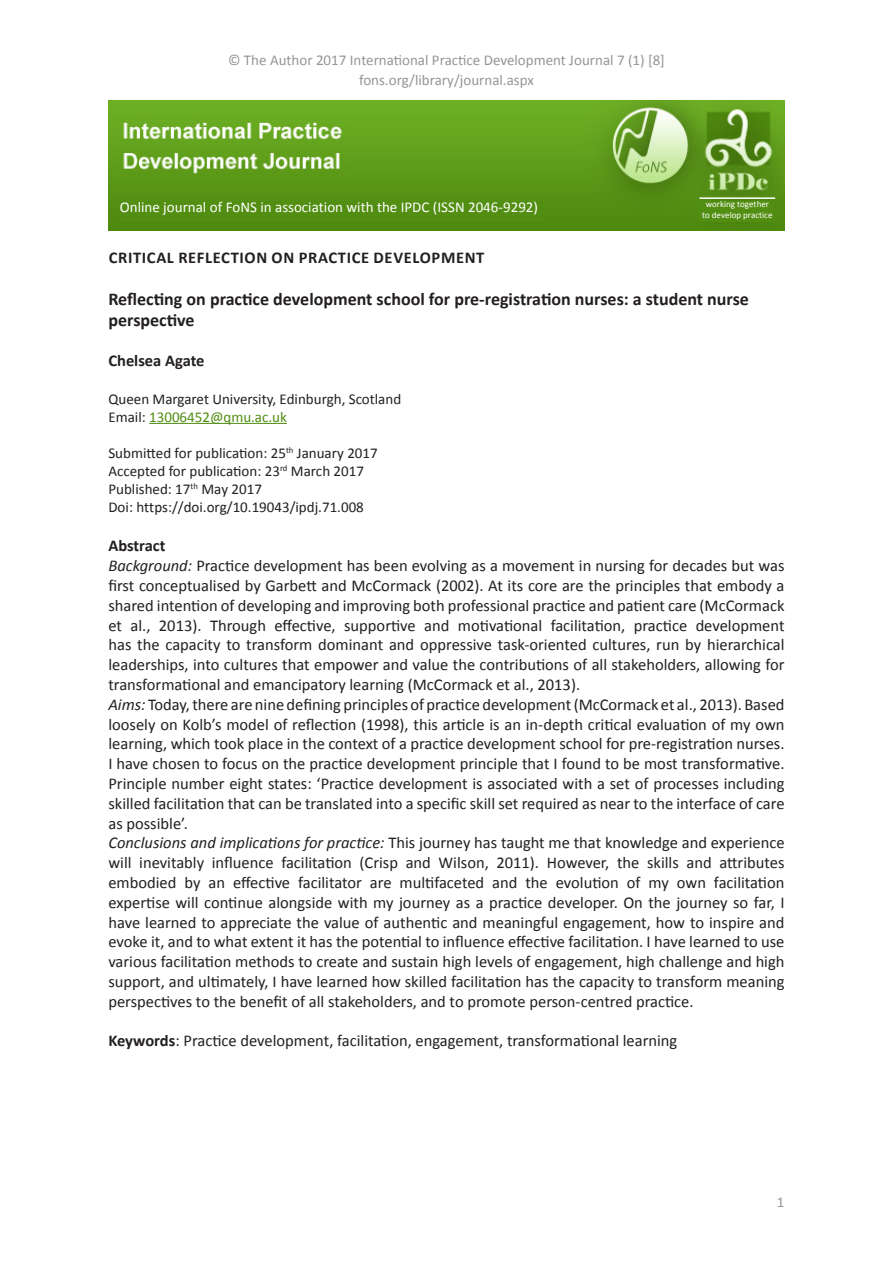
<style>
.page{position:relative;width:893px;height:1263px;background:#fff}
.page>*{position:absolute;margin:0;border:0;box-sizing:border-box;transform-origin:0 0}
.Paper_Title{font:700 18px/21.6px "Calibri";color:#231f20}
.Body{font:16.5px/19.8px "Calibri";color:#231f20;text-align:justify}
.PAPER_TYPE{font:700 16.5px "Calibri";letter-spacing:.04em;color:#231f20}
.Author_Name{font:700 16.5px "Calibri";color:#231f20}
.Xhead_1{font:700 16.5px "Calibri";color:#231f20}
.Submit_accept{font:15px/18px "Calibri";color:#231f20}
.Page_number{font:15px "Calibri";color:#939598}
.t1{font:15px "Calibri";color:#fff}
.Workplace{font:15px "Calibri";color:#231f20}
.Workplace-2{font:15px "Calibri";color:#508c11}
.t2{font:9px/10.5px "Calibri";color:#fff;text-align:center}
.s1{color:#231f20}
.s2{font-style:italic}
.s3{font-weight:700}
</style>
<div class="page">
<hr style="left:149px;top:423px;width:138px;height:1px;background:#508c11">
<img style="left:108px;top:101px;width:676px;height:129px">
<div style="left:699px;top:201px;width:76px;height:21px;background:#528e12"></div>
<hr style="left:699px;top:197px;width:76px;height:2px;background:#fff">
<div style="left:120px;top:201px;width:422px;height:21px;background:#528e12"></div>
<p class="Page_number" style="left:228px;top:51px;width:438px">© The Author 2017 International Practice Development Journal 7 (1) [8]</p>
<p class="Page_number" style="left:359px;top:71px;width:176px">fons.org/library/journal.aspx</p>
<p class="t1" style="left:120px;top:198px;width:420px">Online journal of FoNS in association with the IPDC (ISSN 2046-9292)</p>
<p class="t2" style="left:702px;top:199px;width:72px">working together to develop practice</p>
<p class="PAPER_TYPE" style="left:109px;top:247px;width:377px">CRITICAL REFLECTION ON PRACTICE DEVELOPMENT</p>
<p class="Paper_Title" style="left:108px;top:288px;width:642px">Reflecting on practice development school for pre-registration nurses: a student nurse perspective</p>
<p class="Author_Name" style="left:108px;top:350px;width:98px">Chelsea Agate</p>
<p class="Workplace" style="left:108px;top:389px;width:294px">Queen Margaret University, Edinburgh, Scotland</p>
<p class="Workplace-2" style="left:108px;top:407px;width:180px"><span class="s1">Email:</span> 13006452@qmu.ac.uk</p>
<p class="Submit_accept" style="left:108px;top:444px;width:271px">Submitted for publication: 25<sup>th</sup> January 2017<br>Accepted for publication: 23<sup>rd</sup> March 2017<br>Published: 17<sup>th</sup> May 2017<br>Doi: https://doi.org/10.19043/ipdj.71.008</p>
<p class="Xhead_1" style="left:108px;top:535px;width:59px">Abstract</p>
<p class="Body" style="left:108px;top:556px;width:678px"><span class="s2">Background:</span> Practice development has been evolving as a movement in nursing for decades but was first conceptualised by Garbett and McCormack (2002). At its core are the principles that embody a shared intention of developing and improving both professional practice and patient care (McCormack et al., 2013). Through effective, supportive and motivational facilitation, practice development has the capacity to transform dominant and oppressive task-oriented cultures, run by hierarchical leaderships, into cultures that empower and value the contributions of all stakeholders, allowing for transformational and emancipatory learning (McCormack et al., 2013).</p>
<p class="Body" style="left:108px;top:694px;width:678px"><span class="s2">Aims:</span> Today, there are nine defining principles of practice development (McCormack et al., 2013). Based loosely on Kolb’s model of reflection (1998), this article is an in-depth critical evaluation of my own learning, which took place in the context of a practice development school for pre-registration nurses.<br>I have chosen to focus on the practice development principle that I found to be most transformative.<br>Principle number eight states: ‘Practice development is associated with a set of processes including skilled facilitation that can be translated into a specific skill set required as near to the interface of care as possible’.</p>
<p class="Body" style="left:108px;top:833px;width:678px"><span class="s2">Conclusions and implications for practice:</span> This journey has taught me that knowledge and experience will inevitably influence facilitation (Crisp and Wilson, 2011). However, the skills and attributes embodied by an effective facilitator are multifaceted and the evolution of my own facilitation expertise will continue alongside with my journey as a practice developer. On the journey so far, I have learned to appreciate the value of authentic and meaningful engagement, how to inspire and evoke it, and to what extent it has the potential to influence effective facilitation. I have learned to use various facilitation methods to create and sustain high levels of engagement, high challenge and high support, and ultimately, I have learned how skilled facilitation has the capacity to transform meaning perspectives to the benefit of all stakeholders, and to promote person-centred practice.</p>
<p class="Body" style="left:108px;top:1031px;width:570px"><span class="s3">Keywords</span>: Practice development, facilitation, engagement, transformational learning</p>
<p class="Page_number" style="left:777px;top:1193px;width:9px">1</p>
</div>
